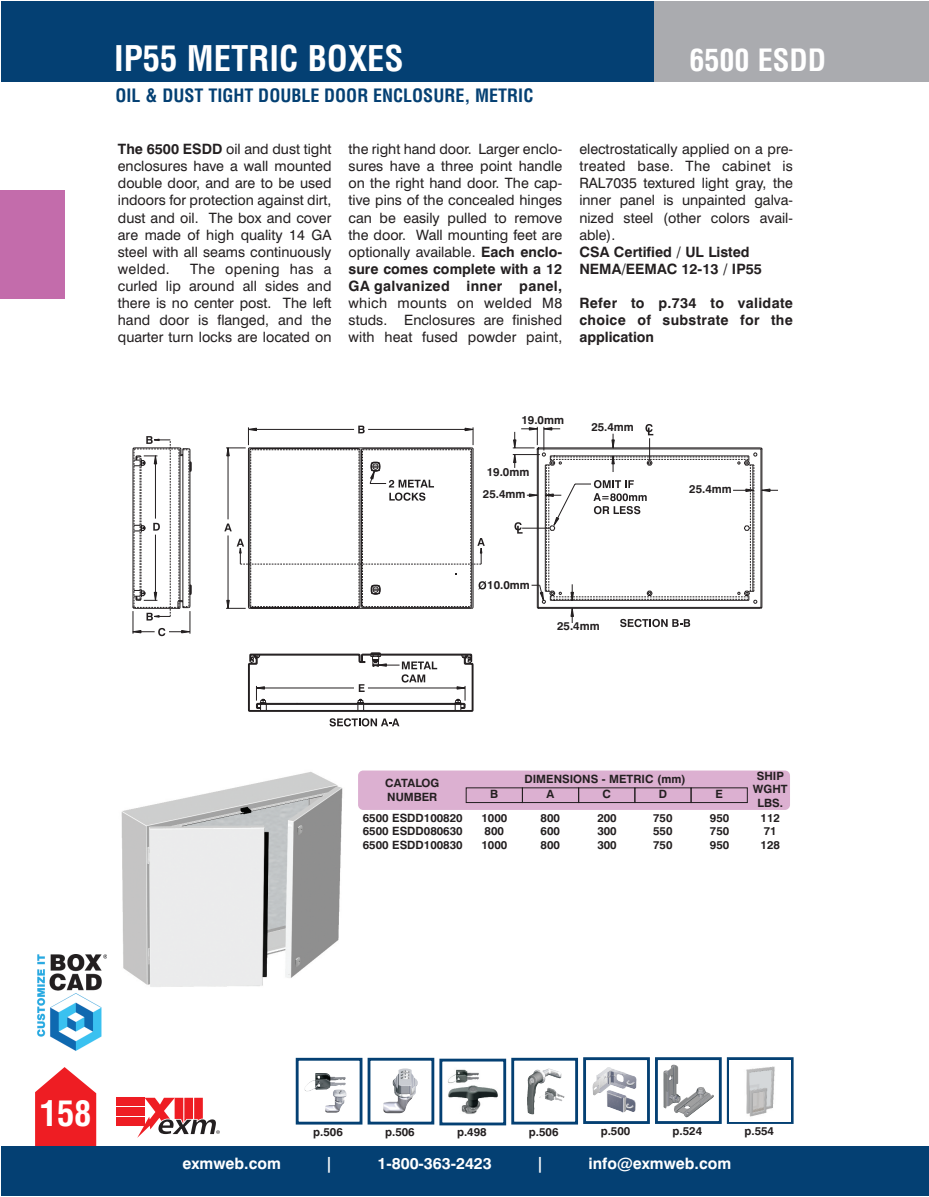
<style>
.page{position:relative;width:929px;height:1197px;background:#fff}
.page>*{position:absolute;margin:0;border:0;box-sizing:border-box;transform-origin:0 0}
.t1{font:700 condensed 34.5px "Helvetica LT Std";color:#fff}
.t2{font:700 condensed 30px "Helvetica LT Std";color:#fff}
.t3{font:700 condensed 18px "Helvetica LT Std";color:#044073}
.t4{font:700 15.75px "Swiss 721 BT";color:#fff}
.t5{font:14.25px/17.1px "Swiss 721 BT";color:#231f20;text-align:justify}
.t6{font:700 14.25px/17.1px "Swiss 721 BT";color:#231f20}
.t7{font:700 11.4px/13.6px "Swiss 721 BT";color:#231f20}
.s1{font-weight:700}
</style>
<div class="page">
<svg style="left:35px;top:1067px;width:61px;height:79px"></svg>
<div style="left:1px;top:1146px;width:927px;height:50px;background:#044073"></div>
<div style="left:1px;top:1px;width:927px;height:80px;background:#044073"></div>
<div style="left:654px;top:1px;width:274px;height:80px;background:#aaabaf"></div>
<img style="left:37px;top:954px;width:70px;height:97px">
<div style="left:116px;top:1097px;width:29px;height:9px;background:#ee1d23"></div>
<div style="left:116px;top:1107px;width:29px;height:8px;background:#ee1d23"></div>
<div style="left:116px;top:1116px;width:29px;height:9px;background:#ee1d23"></div>
<svg style="left:137px;top:1097px;width:83px;height:40px"></svg>
<div style="left:1px;top:190px;width:64px;height:108px;background:#c36cab"></div>
<div style="left:358px;top:770px;width:432px;height:39px;background:#dcb0d1;border-radius:5px"></div>
<div style="left:296px;top:1057px;width:66px;height:67px;border:3px solid #044073"></div>
<img style="left:305px;top:1073px;width:41px;height:39px">
<div style="left:511px;top:1057px;width:67px;height:67px;border:3px solid #044073"></div>
<img style="left:527px;top:1068px;width:34px;height:46px">
<div style="left:367px;top:1057px;width:67px;height:67px;border:3px solid #044073"></div>
<img style="left:383px;top:1068px;width:34px;height:45px">
<div style="left:583px;top:1057px;width:67px;height:66px;border:3px solid #044073"></div>
<img style="left:607px;top:1095px;width:29px;height:17px">
<img style="left:592px;top:1067px;width:44px;height:28px">
<div style="left:726px;top:1057px;width:67px;height:66px;border:3px solid #044073"></div>
<img style="left:729px;top:1059px;width:61px;height:61px">
<div style="left:655px;top:1057px;width:66px;height:66px;border:3px solid #044073"></div>
<img style="left:674px;top:1087px;width:39px;height:30px">
<img style="left:663px;top:1064px;width:17px;height:44px">
<div style="left:439px;top:1058px;width:67px;height:67px;border:3px solid #044073"></div>
<img style="left:448px;top:1069px;width:50px;height:45px">
<svg style="left:329px;top:718px;width:70px;height:8px"></svg>
<svg style="left:133px;top:436px;width:59px;height:201px"></svg>
<svg style="left:224px;top:424px;width:554px;height:286px"></svg>
<img style="left:121px;top:772px;width:222px;height:215px">
<h1 class="t1" style="left:114px;top:46px;width:291px">IP55 METRIC BOXES</h1>
<p class="t3" style="left:115px;top:88px;width:419px">OIL &amp; DUST TIGHT DOUBLE DOOR ENCLOSURE, METRIC</p>
<p class="t5" style="left:118px;top:141px;width:215px"><span class="s1">The 6500 ESDD</span> oil and dust tight enclosures have a wall mounted double door, and are to be used indoors for protection against dirt, dust and oil. The box and cover are made of high quality 14 GA steel with all seams continuously welded.</p>
<p class="t5" style="left:118px;top:260px;width:215px;text-indent:72px">The opening has a curled lip around all sides and there is no center post. The left hand door is flanged, and the quarter turn locks are located on</p>
<p class="t5" style="left:348px;top:141px;width:215px">the right hand door. Larger enclo&shy;sures have a three point handle on the right hand door. The cap&shy;tive pins of the concealed hinges can be easily pulled to remove the door. Wall mounting feet are optionally available. <span class="s1">Each enclo&shy;sure comes complete with a 12<br>GA galvanized inner panel,</span></p>
<p class="t5" style="left:348px;top:294px;width:215px">which mounts on welded M8 studs. Enclosures are finished with heat fused powder paint,</p>
<h2 class="t2" style="left:689px;top:48px;width:138px">6500 ESDD</h2>
<p class="t5" style="left:579px;top:141px;width:215px">electrostatically applied on a pre&shy;treated base. The cabinet is RAL7035 textured light gray, the inner panel is unpainted galva&shy;nized steel (other colors avail&shy;able).</p>
<p class="t6" style="left:579px;top:243px;width:184px">CSA Certified / UL Listed<br>NEMA/EEMAC 12-13 / IP55</p>
<p class="t6" style="left:579px;top:294px;width:215px;text-align:justify">Refer to p.734 to validate choice of substrate for the application</p>
<p class="t7" style="left:521px;top:413px;width:44px">19.0mm</p>
<p class="t7" style="left:487px;top:465px;width:44px">19.0mm</p>
<p class="t7" style="left:483px;top:487px;width:44px">25.4mm</p>
<p class="t7" style="left:591px;top:420px;width:44px">25.4mm</p>
<p class="t7" style="left:689px;top:482px;width:44px">25.4mm</p>
<p class="t7" style="left:487px;top:578px;width:44px">10.0mm</p>
<p class="t7" style="left:557px;top:618px;width:44px">25.4mm</p>
<p class="t7" style="left:524px;top:772px;width:162px">DIMENSIONS - METRIC (mm)</p>
<p class="t7" style="left:753px;top:769px;width:36px;text-align:center">SHIP<br>WGHT<br>LBS.</p>
<p class="t7" style="left:385px;top:776px;width:56px">CATALOG<br>NUMBER</p>
<p class="t7" style="left:490px;top:787px;width:10px">B</p>
<p class="t7" style="left:546px;top:787px;width:9px">A</p>
<p class="t7" style="left:602px;top:787px;width:10px">C</p>
<p class="t7" style="left:658px;top:787px;width:10px">D</p>
<p class="t7" style="left:715px;top:787px;width:9px">E</p>
<p class="t7" style="left:363px;top:810px;width:101px">6500 ESDD100820</p>
<p class="t7" style="left:481px;top:810px;width:27px">1000</p>
<p class="t7" style="left:540px;top:810px;width:21px">800</p>
<p class="t7" style="left:597px;top:810px;width:21px">200</p>
<p class="t7" style="left:653px;top:810px;width:21px">750</p>
<p class="t7" style="left:710px;top:810px;width:21px">950</p>
<p class="t7" style="left:760px;top:810px;width:21px">112</p>
<p class="t7" style="left:363px;top:824px;width:101px">6500 ESDD080630</p>
<p class="t7" style="left:484px;top:824px;width:21px">800</p>
<p class="t7" style="left:540px;top:824px;width:21px">600</p>
<p class="t7" style="left:597px;top:824px;width:21px">300</p>
<p class="t7" style="left:653px;top:824px;width:21px">550</p>
<p class="t7" style="left:710px;top:824px;width:21px">750</p>
<p class="t7" style="left:763px;top:824px;width:14px">71</p>
<p class="t7" style="left:363px;top:838px;width:101px">6500 ESDD100830</p>
<p class="t7" style="left:481px;top:838px;width:27px">1000</p>
<p class="t7" style="left:540px;top:838px;width:21px">800</p>
<p class="t7" style="left:597px;top:838px;width:21px">300</p>
<p class="t7" style="left:653px;top:838px;width:21px">750</p>
<p class="t7" style="left:710px;top:838px;width:21px">950</p>
<p class="t7" style="left:760px;top:838px;width:21px">128</p>
<h1 class="t1" style="left:40px;top:1100px;width:53px">158</h1>
<p class="t7" style="left:313px;top:1125px;width:31px">p.506</p>
<p class="t7" style="left:385px;top:1125px;width:31px">p.506</p>
<p class="t7" style="left:457px;top:1125px;width:31px">p.498</p>
<p class="t7" style="left:529px;top:1125px;width:31px">p.506</p>
<p class="t7" style="left:600px;top:1124px;width:31px">p.500</p>
<p class="t7" style="left:672px;top:1124px;width:31px">p.524</p>
<p class="t7" style="left:744px;top:1124px;width:31px">p.554</p>
<p class="t4" style="left:182px;top:1153px;width:100px">exmweb.com</p>
<p class="t4" style="left:325px;top:1153px;width:9px">|</p>
<p class="t4" style="left:377px;top:1153px;width:116px">1-800-363-2423</p>
<p class="t4" style="left:536px;top:1153px;width:9px">|</p>
<p class="t4" style="left:588px;top:1153px;width:144px">info@exmweb.com</p>
</div>
